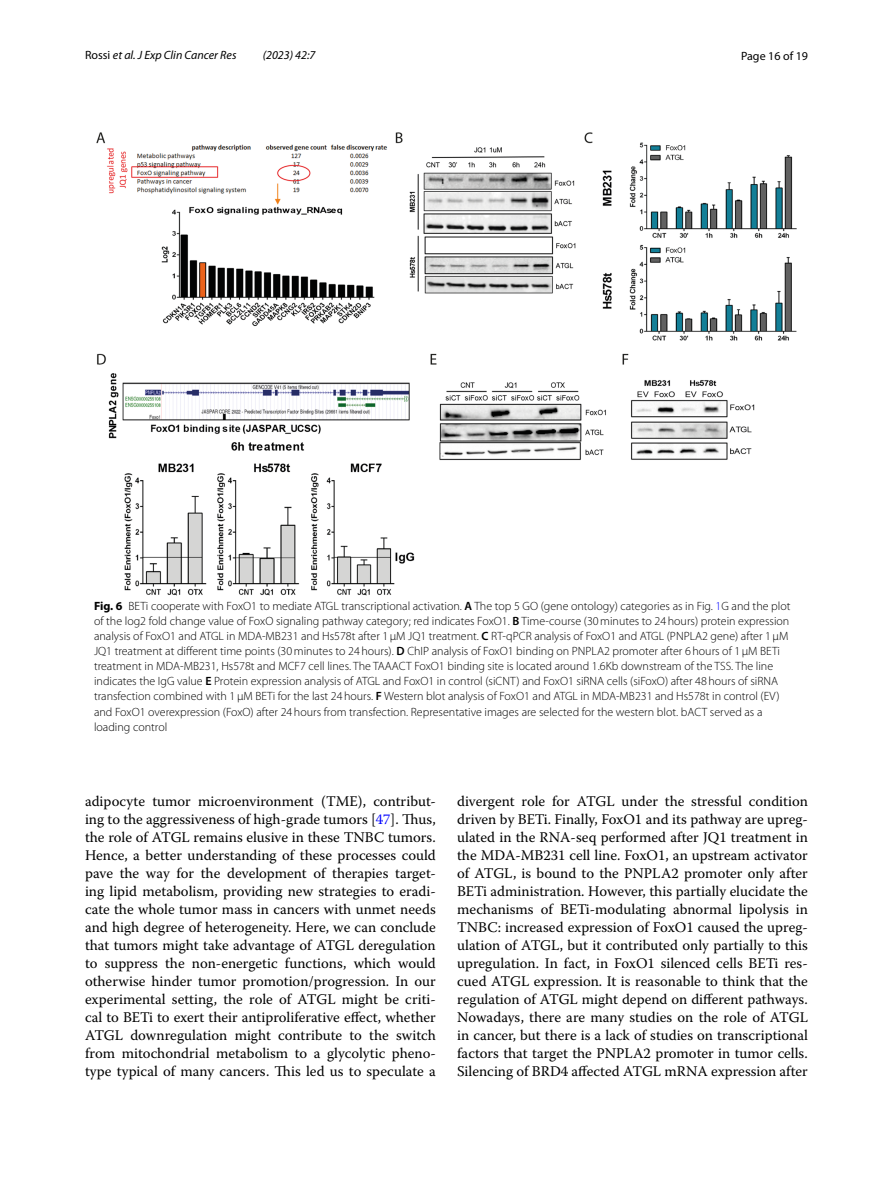
<style>
.page{position:relative;width:893px;height:1187px;background:#fff}
.page>*{position:absolute;margin:0;border:0;box-sizing:border-box;transform-origin:0 0}
.t1{font:14.7px/18px "Warnock Pro";color:#000;text-align:justify}
.t2{font:300 12px/15px "Myriad Pro";color:#000}
.t3{font:italic 12px "Myriad Pro";color:#000}
.t4{font:12px "Myriad Pro";color:#000}
.s1{font-style:normal}
.s2{font-weight:700}
.s3{font-weight:600}
.s4{color:#00f}
</style>
<div class="page">
<img style="left:96px;top:133px;width:701px;height:462px">
<p class="t3" style="left:85px;top:48px;width:153px"><span class="s1">Rossi</span> et al. J Exp Clin Cancer Res</p>
<p class="t3" style="left:263px;top:48px;width:54px">(2023) 42:7</p>
<p class="t4" style="left:741px;top:48px;width:68px">Page 16 of 19</p>
<p class="t2" style="left:94px;top:599px;width:698px"><span class="s2">Fig. 6</span> BETi cooperate with FoxO1 to mediate ATGL transcriptional activation. <span class="s3">A</span> The top 5 GO (gene ontology) categories as in Fig. <span class="s4">1</span>G and the plot of the log2 fold change value of FoxO signaling pathway category; red indicates FoxO1. <span class="s3">B</span> Time-course (30minutes to 24hours) protein expression analysis of FoxO1 and ATGL in MDA-MB231 and Hs578t after 1μM JQ1 treatment. <span class="s3">C</span> RT-qPCR analysis of FoxO1 and ATGL (PNPLA2 gene) after 1μM JQ1 treatment at different time points (30minutes to 24hours). <span class="s3">D</span> ChIP analysis of FoxO1 binding on PNPLA2 promoter after 6hours of 1μM BETi treatment in MDA-MB231, Hs578t and MCF7 cell lines. The TAAACT FoxO1 binding site is located around 1.6Kb downstream of the TSS. The line indicates the IgG value <span class="s3">E</span> Protein expression analysis of ATGL and FoxO1 in control (siCNT) and FoxO1 siRNA cells (siFoxO) after 48hours of siRNA transfection combined with 1μM BETi for the last 24hours. <span class="s3">F</span> Western blot analysis of FoxO1 and ATGL in MDA-MB231 and Hs578t in control (EV) and FoxO1 overexpression (FoxO) after 24hours from transfection. Representative images are selected for the western blot. bACT served as a loading control</p>
<p class="t1" style="left:85px;top:792px;width:352px">adipocyte tumor microenvironment (TME), contribut&shy;ing to the aggressiveness of high-grade tumors [<span class="s4">47</span>]. Thus, the role of ATGL remains elusive in these TNBC tumors.<br>Hence, a better understanding of these processes could pave the way for the development of therapies target&shy;ing lipid metabolism, providing new strategies to eradi&shy;cate the whole tumor mass in cancers with unmet needs and high degree of heterogeneity. Here, we can conclude that tumors might take advantage of ATGL deregulation to suppress the non-energetic functions, which would otherwise hinder tumor promotion/progression. In our experimental setting, the role of ATGL might be criti&shy;cal to BETi to exert their antiproliferative effect, whether ATGL downregulation might contribute to the switch from mitochondrial metabolism to a glycolytic pheno&shy;type typical of many cancers. This led us to speculate a</p>
<p class="t1" style="left:457px;top:792px;width:352px">divergent role for ATGL under the stressful condition driven by BETi. Finally, FoxO1 and its pathway are upreg&shy;ulated in the RNA-seq performed after JQ1 treatment in the MDA-MB231 cell line. FoxO1, an upstream activator of ATGL, is bound to the PNPLA2 promoter only after BETi administration. However, this partially elucidate the mechanisms of BETi-modulating abnormal lipolysis in TNBC: increased expression of FoxO1 caused the upreg&shy;ulation of ATGL, but it contributed only partially to this upregulation. In fact, in FoxO1 silenced cells BETi res&shy;cued ATGL expression. It is reasonable to think that the regulation of ATGL might depend on different pathways.<br>Nowadays, there are many studies on the role of ATGL in cancer, but there is a lack of studies on transcriptional factors that target the PNPLA2 promoter in tumor cells.<br>Silencing of BRD4 affected ATGL mRNA expression after</p>
</div>
